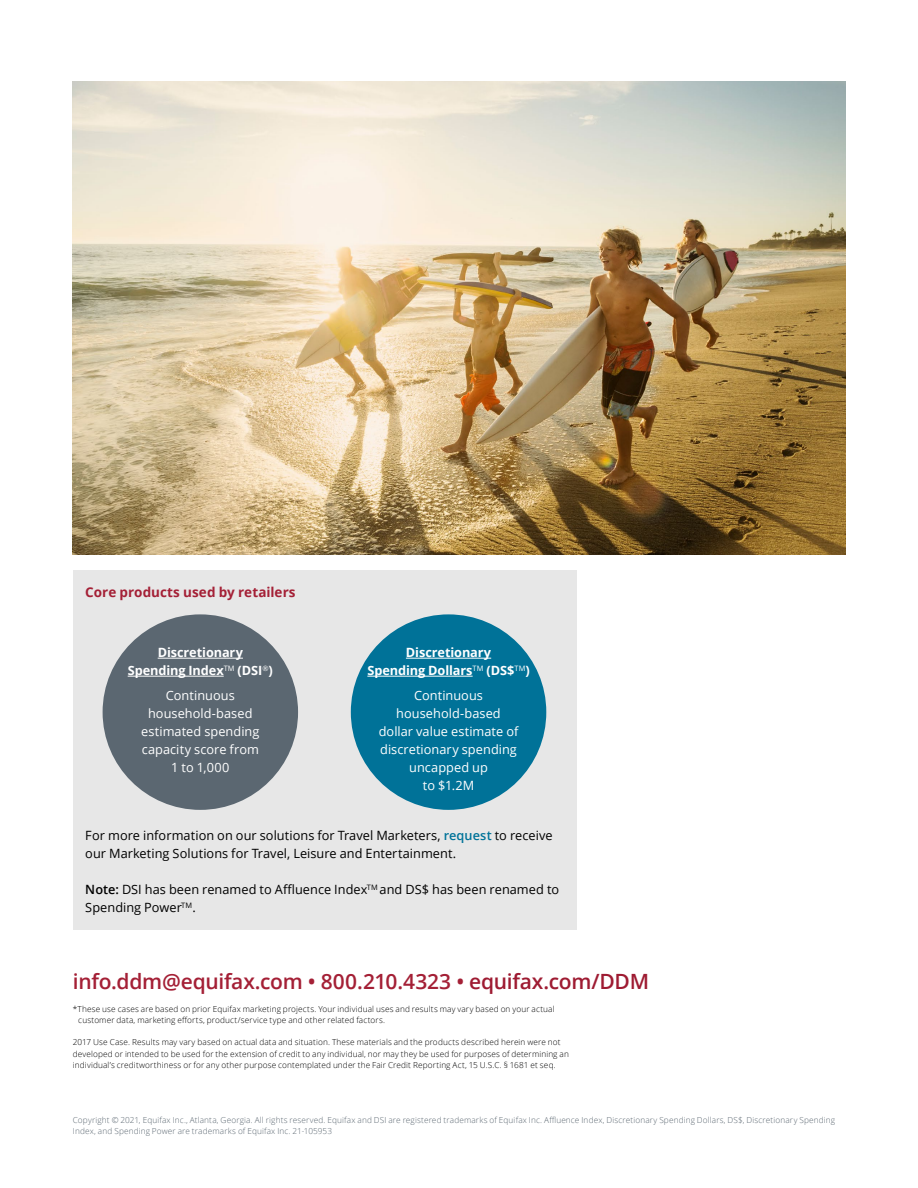
<style>
.page{position:relative;width:918px;height:1188px;background:#fff}
.page>*{position:absolute;margin:0;border:0;box-sizing:border-box;transform-origin:0 0}
.Call_to_Action{font:600 21px "Open Sans";letter-spacing:-.015em;color:#a42036}
.Subhead_1{font:700 13.5px "Open Sans";color:#a42036}
.Body_Copy_-_Paragrap{font:12.75px/18px "Open Sans";letter-spacing:.005em;color:#000}
.Body_Copy_-_1st_Para{font:12.75px/18px "Open Sans";letter-spacing:.005em;color:#fff;text-align:center}
.Subhead_2_-_after_Su{font:12.75px/18px "Open Sans";letter-spacing:.005em;color:#fff;text-align:center}
.Body_Copy_-_Paragrap-2{font:700 12.75px/18px "Open Sans";letter-spacing:-.005em;color:#fff;text-align:center}
.Body_Copy_-_1st_Para-2{font:700 12.75px/18px "Open Sans";letter-spacing:-.005em;color:#fff;text-align:center}
.Footnote{font:300 8.25px/11.2px "Open Sans";letter-spacing:.015em;color:#000}
.t1{font:300 8.25px/11.2px "Open Sans";letter-spacing:.015em;color:#5b6771}
.s1{font-weight:600;color:#007399}
.s2{font-weight:600}
.s3{color:#9e1b32}
</style>
<div class="page">
<div style="left:73px;top:570px;width:503px;height:360px;background:#e7e7e7"></div>
<div style="left:103px;top:614px;width:195px;height:196px;background:#5b6771;border-radius:50%"></div>
<div style="left:351px;top:614px;width:195px;height:196px;background:#007298;border-radius:50%"></div>
<img style="left:73px;top:81px;width:772px;height:473px">
<hr style="left:158px;top:658px;width:85px;height:1px;background:#fff">
<hr style="left:128px;top:676px;width:96px;height:1px;background:#fff">
<hr style="left:406px;top:658px;width:85px;height:1px;background:#fff">
<hr style="left:367px;top:676px;width:106px;height:1px;background:#fff">
<p class="Subhead_1" style="left:85px;top:582px;width:212px">Core products used by retailers</p>
<p class="Body_Copy_-_1st_Para-2" style="left:128px;top:643px;width:147px">Discretionary<br>Spending Index<sup>TM</sup> (DSI<sup>®</sup>)</p>
<p class="Subhead_2_-_after_Su" style="left:141px;top:686px;width:120px">Continuous household-based estimated spending capacity score from<br>1 to 1,000</p>
<p class="Body_Copy_-_Paragrap-2" style="left:367px;top:643px;width:164px">Discretionary<br>Spending Dollars<sup>TM</sup> (DS$<sup>TM</sup>)</p>
<p class="Body_Copy_-_1st_Para" style="left:379px;top:686px;width:141px">Continuous household-based dollar value estimate of discretionary spending uncapped up<br>to $1.2M</p>
<p class="Body_Copy_-_Paragrap" style="left:85px;top:826px;width:469px">For more information on our solutions for Travel Marketers, <span class="s1">request</span> to receive our Marketing Solutions for Travel, Leisure and Entertainment.</p>
<p class="Body_Copy_-_Paragrap" style="left:85px;top:880px;width:475px"><span class="s2">Note:</span> DSI has been renamed to Affluence Index<sup>TM</sup> and DS$ has been renamed to<br>Spending Power<sup>TM</sup>.</p>
<p class="Call_to_Action" style="left:73px;top:967px;width:578px">info.ddm@equifax.com • 800.210.4323 • <span class="s3">equifax.com/DDM</span></p>
<p class="Footnote" style="left:78px;top:1003px;width:478px;text-indent:-5px">*These use cases are based on prior Equifax marketing projects. Your individual uses and results may vary based on your actual customer data, marketing efforts, product/service type and other related factors.</p>
<p class="Footnote" style="left:73px;top:1037px;width:498px">2017 Use Case. Results may vary based on actual data and situation. These materials and the products described herein were not developed or intended to be used for the extension of credit to any individual, nor may they be used for purposes of determining an individual’s creditworthiness or for any other purpose contemplated under the Fair Credit Reporting Act, 15 U.S.C. § 1681 et seq.</p>
<p class="t1" style="left:73px;top:1114px;width:764px">Copyright © 2021, Equifax Inc., Atlanta, Georgia. All rights reserved. Equifax and DSI are registered trademarks of Equifax Inc. Affluence Index, Discretionary Spending Dollars, DS$, Discretionary Spending<br>Index, and Spending Power are trademarks of Equifax Inc. 21-105953</p>
</div>
